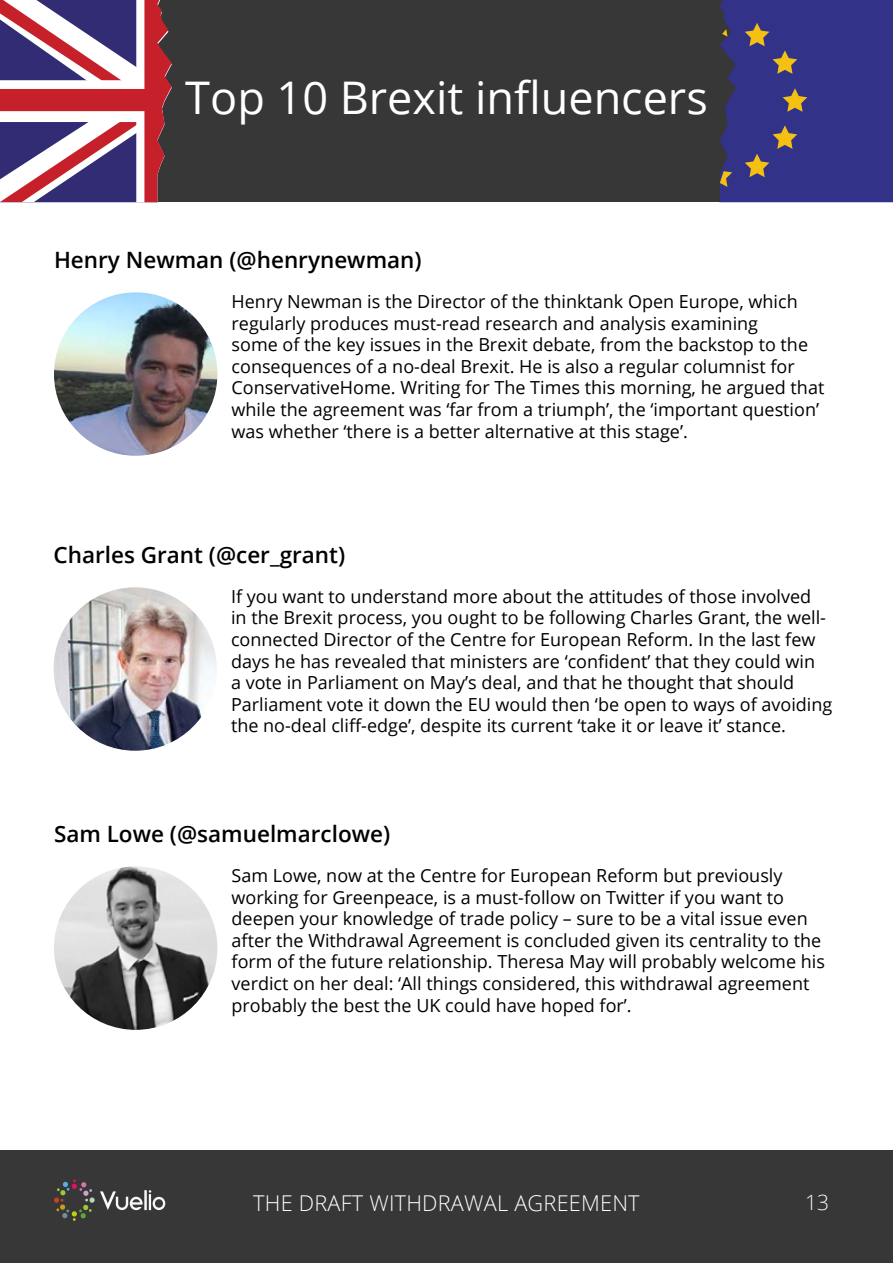
<style>
.page{position:relative;width:893px;height:1263px;background:#fff}
.page>*{position:absolute;margin:0;border:0;box-sizing:border-box;transform-origin:0 0}
.t1{font:45px "Open Sans";color:#fff}
.t2{font:600 22.5px "Open Sans";color:#000}
.t3{font:300 21.75px "Open Sans";letter-spacing:.01em;color:#fff}
.t4{font:21px "Minion Pro";color:#f7f8f8}
.t5{font:18px/21.6px "Open Sans";color:#000}
.s1{font-family:"Open Sans";font-weight:300}
</style>
<div class="page">
<div style="left:0;top:0;width:893px;height:202px;background:#373737"></div>
<div style="left:0;top:1150px;width:893px;height:113px;background:#373737"></div>
<svg style="left:54px;top:1179px;width:111px;height:42px"></svg>
<svg style="left:0;top:0;width:172px;height:202px;background:#9d6a87"></svg>
<svg style="left:719px;top:0;width:174px;height:202px;background:#3a3781"></svg>
<img style="left:54px;top:292px;width:163px;height:164px;border-radius:82px">
<img style="left:53px;top:587px;width:164px;height:164px;border-radius:82px">
<img style="left:54px;top:866px;width:163px;height:164px;border-radius:82px">
<h1 class="t1" style="left:185px;top:67px;width:524px">Top 10 Brexit influencers</h1>
<p class="t2" style="left:54px;top:244px;width:369px">Henry Newman (@henrynewman)</p>
<p class="t5" style="left:232px;top:290px;width:594px">Henry Newman is the Director of the thinktank Open Europe, which regularly produces must-read research and analysis examining<br>some of the key issues in the Brexit debate, from the backstop to the consequences of a no-deal Brexit. He is also a regular columnist for ConservativeHome. Writing for The Times this morning, he argued that while the agreement was ‘far from a triumph’, the ‘important question’ was whether ‘there is a better alternative at this stage’.</p>
<p class="t2" style="left:53px;top:539px;width:293px">Charles Grant (@cer_grant)</p>
<p class="t5" style="left:231px;top:585px;width:603px">If you want to understand more about the attitudes of those involved<br>in the Brexit process, you ought to be following Charles Grant, the well&shy;connected Director of the Centre for European Reform. In the last few days he has revealed that ministers are ‘confident’ that they could win<br>a vote in Parliament on May’s deal, and that he thought that should Parliament vote it down the EU would then ‘be open to ways of avoiding the no-deal cliff-edge’, despite its current ‘take it or leave it’ stance.</p>
<p class="t2" style="left:54px;top:818px;width:338px">Sam Lowe (@samuelmarclowe)</p>
<p class="t5" style="left:232px;top:864px;width:595px">Sam Lowe, now at the Centre for European Reform but previously working for Greenpeace, is a must-follow on Twitter if you want to deepen your knowledge of trade policy – sure to be a vital issue even after the Withdrawal Agreement is concluded given its centrality to the form of the future relationship. Theresa May will probably welcome his verdict on her deal: ‘All things considered, this withdrawal agreement probably the best the UK could have hoped for’.</p>
<p class="t3" style="left:253px;top:1188px;width:388px">THE DRAFT WITHDRAWAL AGREEMENT</p>
<p class="t4" style="left:798px;top:1189px;width:33px">13<span class="s1">13</span></p>
</div>
